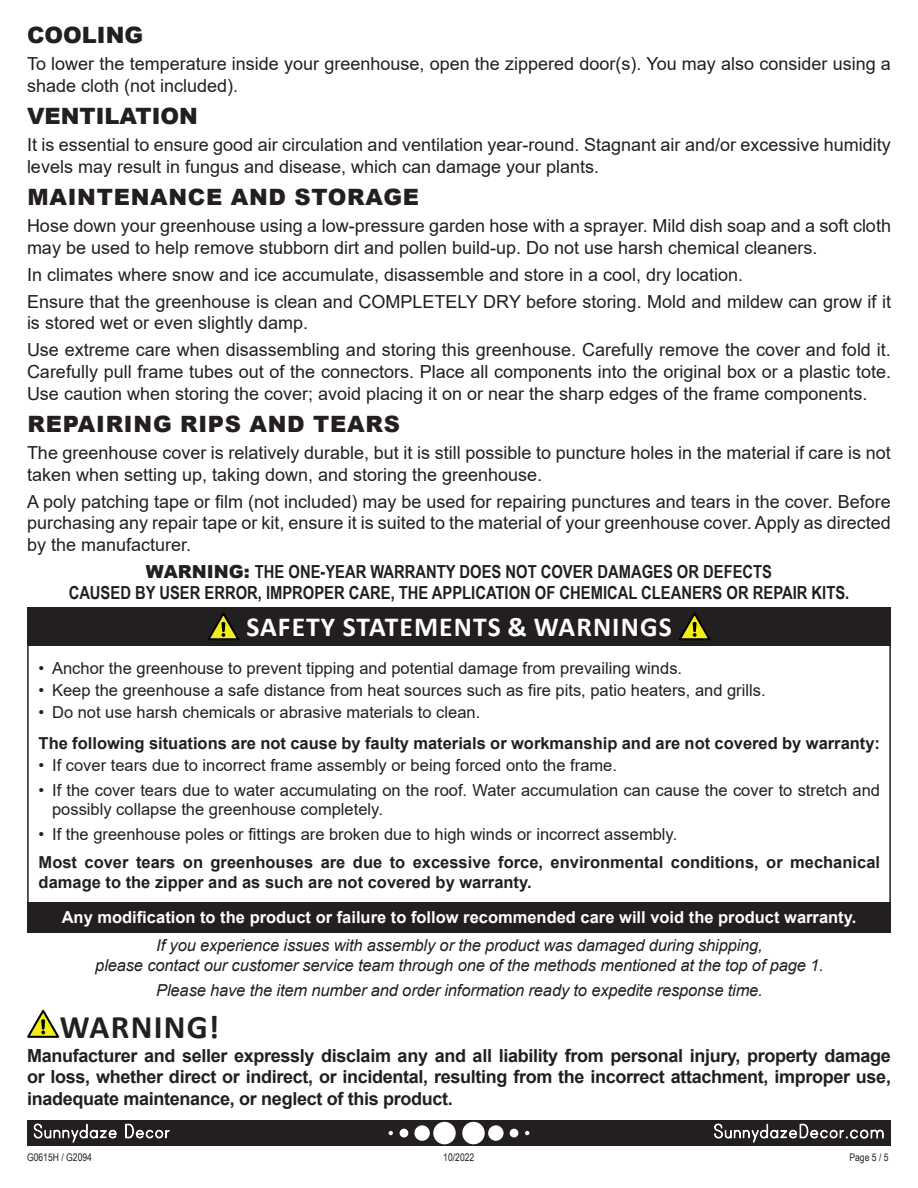
<style>
.page{position:relative;width:918px;height:1188px;background:#fff}
.page>*{position:absolute;margin:0;border:0;box-sizing:border-box;transform-origin:0 0}
.t1{font:700 33px "Calibri";letter-spacing:.04em;color:#231f20}
.t2{font:700 27.6px "Calibri";letter-spacing:.04em;color:#fff}
.t3{font:900 22.5px "Arial";letter-spacing:.035em;color:#231f20}
.t4{font:900 22.5px "Arial";color:#231f20}
.t5{font:18px/21.6px "Arial";color:#231f20}
.t6{font:700 18px/21.6px "Arial";letter-spacing:-.02em;color:#231f20;text-align:justify}
.t7{font:700 18px/21.6px "Arial Narrow";color:#231f20;text-align:center}
.t8{font:16.5px/19.2px "Arial";color:#231f20}
.t9{font:700 16.5px/19.8px "Arial";color:#231f20}
.t10{font:italic 16.5px/19.8px "Arial";letter-spacing:-.01em;color:#231f20;text-align:center}
.t11{font:700 16.5px "Arial";color:#fff}
.t12{font:10.5px "Arial Narrow";color:#231f20}
.s1{font-family:"Arial";font-weight:900}
</style>
<div class="page">
<div style="left:27px;top:902px;width:864px;height:31px;background:#231f20"></div>
<div style="left:27px;top:607px;width:864px;height:39px;background:#231f20"></div>
<svg style="left:207px;top:612px;width:32px;height:28px"></svg>
<svg style="left:679px;top:612px;width:32px;height:28px"></svg>
<svg style="left:27px;top:1010px;width:32px;height:28px"></svg>
<div style="left:27px;top:1120px;width:864px;height:26px;background:#231f20"></div>
<div style="left:462px;top:1122px;width:23px;height:22px;background:#fff;border-radius:50%"></div>
<div style="left:488px;top:1125px;width:16px;height:16px;background:#fff;border-radius:50%"></div>
<div style="left:510px;top:1129px;width:8px;height:8px;background:#fff;border-radius:50%"></div>
<svg style="left:525px;top:1131px;width:4px;height:4px"></svg>
<div style="left:433px;top:1122px;width:23px;height:22px;background:#fff;border-radius:50%"></div>
<div style="left:414px;top:1125px;width:16px;height:16px;background:#fff;border-radius:50%"></div>
<div style="left:400px;top:1129px;width:8px;height:8px;background:#fff;border-radius:50%"></div>
<svg style="left:389px;top:1131px;width:4px;height:4px"></svg>
<svg style="left:34px;top:1123px;width:83px;height:20px"></svg>
<svg style="left:125px;top:1124px;width:45px;height:15px"></svg>
<svg style="left:714px;top:1123px;width:170px;height:20px"></svg>
<p class="t4" style="left:27px;top:19px;width:118px">COOLING</p>
<p class="t5" style="left:27px;top:53px;width:865px">To lower the temperature inside your greenhouse, open the zippered door(s). You may also consider using a shade cloth (not included).</p>
<p class="t4" style="left:27px;top:100px;width:172px">VENTILATION</p>
<p class="t5" style="left:27px;top:134px;width:865px">It is essential to ensure good air circulation and ventilation year-round. Stagnant air and/or excessive humidity levels may result in fungus and disease, which can damage your plants.</p>
<p class="t3" style="left:27px;top:181px;width:393px">MAINTENANCE AND STORAGE</p>
<p class="t5" style="left:27px;top:215px;width:866px">Hose down your greenhouse using a low-pressure garden hose with a sprayer. Mild dish soap and a soft cloth may be used to help remove stubborn dirt and pollen build-up. Do not use harsh chemical cleaners.</p>
<p class="t5" style="left:27px;top:263px;width:718px">In climates where snow and ice accumulate, disassemble and store in a cool, dry location.</p>
<p class="t5" style="left:27px;top:290px;width:866px">Ensure that the greenhouse is clean and COMPLETELY DRY before storing. Mold and mildew can grow if it is stored wet or even slightly damp.</p>
<p class="t5" style="left:27px;top:339px;width:866px;text-align:justify">Use extreme care when disassembling and storing this greenhouse. Carefully remove the cover and fold it.<br>Carefully pull frame tubes out of the connectors. Place all components into the original box or a plastic tote.<br>Use caution when storing the cover; avoid placing it on or near the sharp edges of the frame components.</p>
<p class="t3" style="left:27px;top:408px;width:374px">REPAIRING RIPS AND TEARS</p>
<p class="t5" style="left:27px;top:442px;width:865px">The greenhouse cover is relatively durable, but it is still possible to puncture holes in the material if care is not taken when setting up, taking down, and storing the greenhouse.</p>
<p class="t5" style="left:27px;top:490px;width:865px;text-align:justify">A poly patching tape or film (not included) may be used for repairing punctures and tears in the cover. Before purchasing any repair tape or kit, ensure it is suited to the material of your greenhouse cover. Apply as directed by the manufacturer.</p>
<p class="t7" style="left:69px;top:560px;width:782px"><span class="s1">WARNING:</span> THE ONE-YEAR WARRANTY DOES NOT COVER DAMAGES OR DEFECTS<br>CAUSED BY USER ERROR, IMPROPER CARE, THE APPLICATION OF CHEMICAL CLEANERS OR REPAIR KITS.</p>
<p class="t2" style="left:246px;top:607px;width:427px">SAFETY STATEMENTS &amp; WARNINGS</p>
<p class="t8" style="left:39px;top:659px;width:645px">• Anchor the greenhouse to prevent tipping and potential damage from prevailing winds.</p>
<p class="t8" style="left:39px;top:681px;width:729px">• Keep the greenhouse a safe distance from heat sources such as fire pits, patio heaters, and grills.</p>
<p class="t8" style="left:39px;top:703px;width:443px">• Do not use harsh chemicals or abrasive materials to clean.</p>
<p class="t9" style="left:39px;top:734px;width:843px">The following situations are not cause by faulty materials or workmanship and are not covered by warranty:</p>
<p class="t8" style="left:39px;top:756px;width:580px">• If cover tears due to incorrect frame assembly or being forced onto the frame.</p>
<p class="t8" style="left:52px;top:780px;width:829px;text-indent:-14px">• If the cover tears due to water accumulating on the roof. Water accumulation can cause the cover to stretch and possibly collapse the greenhouse completely.</p>
<p class="t8" style="left:39px;top:824px;width:640px">• If the greenhouse poles or fittings are broken due to high winds or incorrect assembly.</p>
<p class="t9" style="left:39px;top:852px;width:843px">Most cover tears on greenhouses are due to excessive force, environmental conditions, or mechanical damage to the zipper and as such are not covered by warranty.</p>
<p class="t11" style="left:62px;top:906px;width:796px">Any modification to the product or failure to follow recommended care will void the product warranty.</p>
<p class="t10" style="left:95px;top:936px;width:730px">If you experience issues with assembly or the product was damaged during shipping,<br>please contact our customer service team through one of the methods mentioned at the top of page 1.</p>
<p class="t10" style="left:156px;top:981px;width:608px">Please have the item number and order information ready to expedite response time.</p>
<p class="t1" style="left:60px;top:1003px;width:161px">WARNING!</p>
<p class="t6" style="left:27px;top:1045px;width:866px">Manufacturer and seller expressly disclaim any and all liability from personal injury, property damage or loss, whether direct or indirect, or incidental, resulting from the incorrect attachment, improper use, inadequate maintenance, or neglect of this product.</p>
<p class="t12" style="left:27px;top:1150px;width:67px">G0615H / G2094</p>
<p class="t12" style="left:443px;top:1150px;width:33px">10/2022</p>
<p class="t12" style="left:849px;top:1150px;width:41px">Page 5 / 5</p>
</div>
